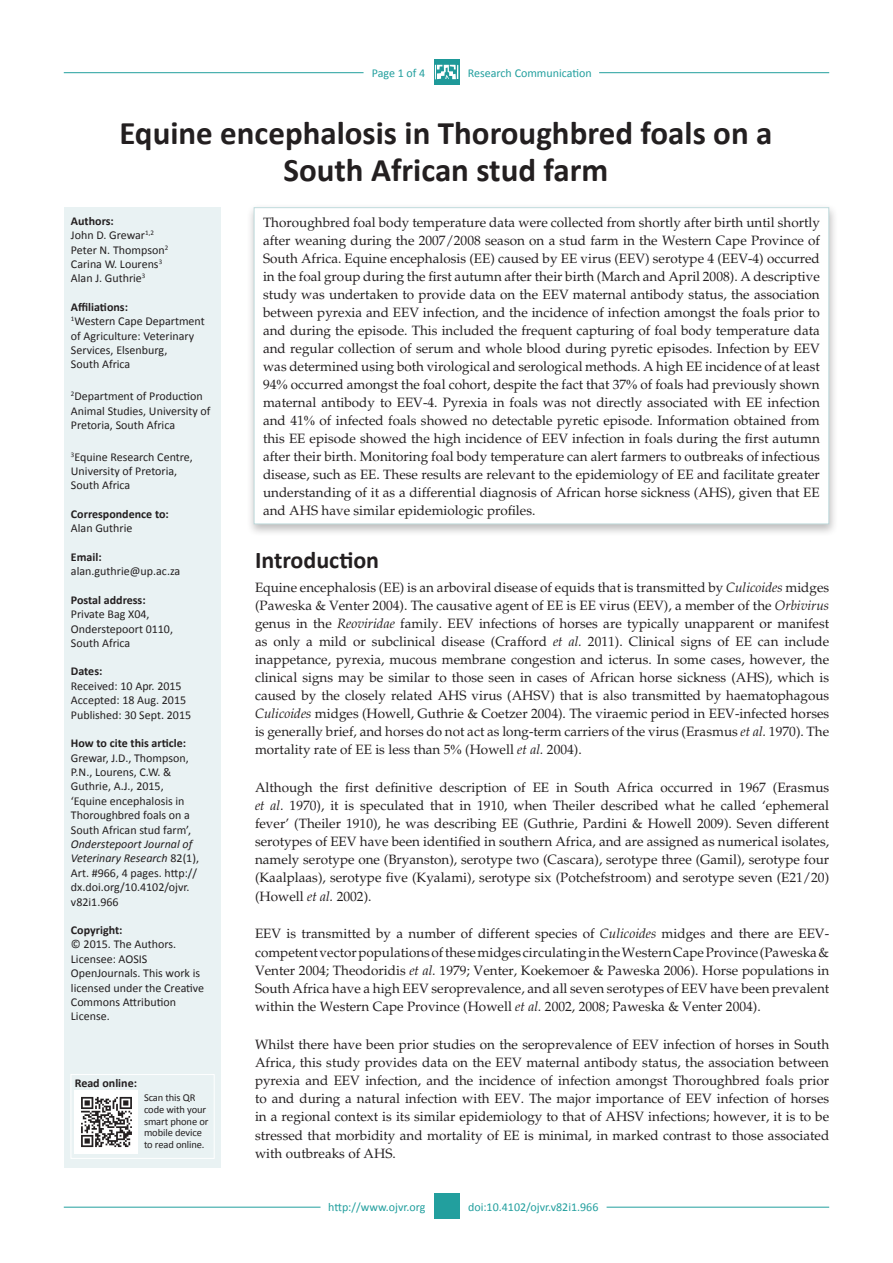
<style>
.page{position:relative;width:893px;height:1263px;background:#fff}
.page>*{position:absolute;margin:0;border:0;box-sizing:border-box;transform-origin:0 0}
.Article_Title{font:700 33px/37.5px "Calibri";color:#231f20;text-align:center}
._1{font:700 24px "Calibri";color:#231f20}
.Text{font:13.5px/18.1px "Palatino";color:#231f20;text-align:justify}
.Abstract_Text{font:13.5px/18px "Palatino";color:#231f20;text-align:justify}
.Text1{font:13.5px/18px "Palatino";color:#231f20;text-align:justify}
.Sidebar_text{font:12px/14.4px "Calibri";color:#231f20}
.Sidebar_text1{font:12px/14.4px "Calibri";color:#231f20}
.Sidebar_head{font:700 12px "Calibri";color:#231f20}
.RRH_Bottom{font:12px "Calibri";color:#229f9e}
.RRH{font:12px "Calibri";color:#229f9e}
.LRH_Bottom{font:12px "Calibri";color:#229f9e}
.LRH{font:12px "Calibri";letter-spacing:-.005em;color:#229f9e}
.Sidebar_text-2{font:10.5px/11.6px "Calibri";letter-spacing:-.01em;color:#231f20}
.s1{font-style:italic}
.s2{font-family:"Times New Roman"}
</style>
<div class="page">
<div style="left:434px;top:59px;width:25px;height:26px;background:#1e9999"></div>
<svg style="left:435px;top:65px;width:23px;height:15px"></svg>
<div style="left:434px;top:1193px;width:25px;height:26px;background:#229f9e"></div>
<hr style="left:64px;top:1207px;width:257px;height:1px;background:#229f9e">
<hr style="left:607px;top:1207px;width:222px;height:1px;background:#229f9e">
<hr style="left:64px;top:72px;width:300px;height:1px;background:#229f9e">
<hr style="left:599px;top:72px;width:230px;height:1px;background:#229f9e">
<div style="left:246px;top:203px;width:592px;height:333px;background:#231f20;opacity:.3"></div>
<div style="left:254px;top:208px;width:575px;height:316px;background:#fff"></div>
<div style="left:65px;top:207px;width:156px;height:960px;background:#e9f2f3"></div>
<div style="left:71px;top:1074px;width:144px;height:85px;border:1px solid #fff"></div>
<img style="left:75px;top:1090px;width:63px;height:63px">
<p class="LRH" style="left:372px;top:65px;width:55px">Page 1 of 4</p>
<p class="RRH" style="left:468px;top:65px;width:125px">Research Communication</p>
<p class="Article_Title" style="left:119px;top:113px;width:655px">Equine encephalosis in Thoroughbred foals on a<br>South African stud farm</p>
<p class="Sidebar_head" style="left:71px;top:213px;width:44px">Authors:</p>
<p class="Sidebar_text" style="left:71px;top:228px;width:85px">John D. Grewar<sup>1,2</sup></p>
<p class="Sidebar_text" style="left:71px;top:242px;width:99px">Peter N. Thompson<sup>2</sup></p>
<p class="Sidebar_text" style="left:71px;top:257px;width:93px">Carina W. Lourens<sup>3</sup></p>
<p class="Sidebar_text" style="left:71px;top:271px;width:76px">Alan J. Guthrie<sup>3</sup></p>
<p class="Sidebar_head" style="left:71px;top:299px;width:59px">Affiliations:</p>
<p class="Sidebar_text" style="left:71px;top:314px;width:135px"><sup>1</sup>Western Cape Department of Agriculture: Veterinary<br>Services, Elsenburg,<br>South Africa</p>
<p class="Sidebar_text1" style="left:71px;top:389px;width:141px"><sup>2</sup>Department of Production<br>Animal Studies, University of<br>Pretoria, South Africa</p>
<p class="Sidebar_text1" style="left:71px;top:449px;width:123px"><sup>3</sup>Equine Research Centre,<br>University of Pretoria,<br>South Africa</p>
<p class="Sidebar_head" style="left:71px;top:506px;width:99px">Correspondence to:</p>
<p class="Sidebar_text" style="left:71px;top:521px;width:63px">Alan Guthrie</p>
<p class="Sidebar_head" style="left:71px;top:549px;width:32px">Email:</p>
<p class="Sidebar_text" style="left:71px;top:564px;width:111px">alan.guthrie@up.ac.za</p>
<p class="Sidebar_head" style="left:71px;top:592px;width:76px">Postal address:</p>
<p class="Sidebar_text" style="left:71px;top:607px;width:104px">Private Bag X04,<br>Onderstepoort 0110,<br>South Africa</p>
<p class="Sidebar_head" style="left:71px;top:664px;width:33px">Dates:</p>
<p class="Sidebar_text" style="left:71px;top:679px;width:112px">Received: 10 Apr. 2015</p>
<p class="Sidebar_text" style="left:71px;top:693px;width:117px">Accepted: 18 Aug. 2015</p>
<p class="Sidebar_text" style="left:71px;top:707px;width:122px">Published: 30 Sept. 2015</p>
<p class="Sidebar_head" style="left:71px;top:736px;width:117px">How to cite this article:</p>
<p class="Sidebar_text" style="left:71px;top:750px;width:130px">Grewar, J.D., Thompson,<br>P.N., Lourens, C.W. &amp;<br>Guthrie, A.J., 2015, ‘Equine encephalosis in<br>Thoroughbred foals on a<br>South African stud farm’,<br><span class="s1">Onderstepoort Journal of<br>Veterinary Research</span> 82(1),<br>Art. #966, 4 pages. http:// dx.doi.org/10.4102/ojvr. v82i1.966</p>
<p class="Sidebar_head" style="left:71px;top:922px;width:53px">Copyright:</p>
<p class="Sidebar_text" style="left:71px;top:937px;width:135px">© 2015. The Authors.<br>Licensee: AOSIS<br>OpenJournals. This work is licensed under the Creative<br>Commons Attribution<br>License.</p>
<p class="Sidebar_head" style="left:75px;top:1075px;width:64px">Read online:</p>
<p class="Sidebar_text-2" style="left:144px;top:1092px;width:66px">Scan this QR code with your smart phone or mobile device to read online.</p>
<p class="Abstract_Text" style="left:263px;top:214px;width:558px">Thoroughbred foal body temperature data were collected from shortly after birth until shortly after weaning during the 2007/2008 season on a stud farm in the Western Cape Province of South Africa. Equine encephalosis (EE) caused by EE virus (EEV) serotype 4 (EEV-4) occurred in the foal group during the first autumn after their birth (March and April 2008). A descriptive study was undertaken to provide data on the EEV maternal antibody status, the association between pyrexia and EEV infection, and the incidence of infection amongst the foals prior to and during the episode. This included the frequent capturing of foal body temperature data and regular collection of serum and whole blood during pyretic episodes. Infection by EEV was determined using both virological and serological methods. A high EE incidence of at least 94<span class="s2">%</span> occurred amongst the foal cohort, despite the fact that 37<span class="s2">%</span> of foals had previously shown maternal antibody to EEV-4. Pyrexia in foals was not directly associated with EE infection and 41<span class="s2">%</span> of infected foals showed no detectable pyretic episode. Information obtained from this EE episode showed the high incidence of EEV infection in foals during the first autumn after their birth. Monitoring foal body temperature can alert farmers to outbreaks of infectious disease, such as EE. These results are relevant to the epidemiology of EE and facilitate greater understanding of it as a differential diagnosis of African horse sickness (AHS), given that EE and AHS have similar epidemiologic profiles.</p>
<p class="_1" style="left:255px;top:545px;width:126px">Introduction</p>
<p class="Text1" style="left:255px;top:578px;width:576px">Equine encephalosis (EE) is an arboviral disease of equids that is transmitted by <span class="s1">Culicoides</span> midges (Paweska &amp; Venter 2004). The causative agent of EE is EE virus (EEV), a member of the <span class="s1">Orbivirus </span>genus in the <span class="s1">Reoviridae</span> family. EEV infections of horses are typically unapparent or manifest as only a mild or subclinical disease (Crafford <span class="s1">et al.</span> 2011). Clinical signs of EE can include inappetance, pyrexia, mucous membrane congestion and icterus. In some cases, however, the clinical signs may be similar to those seen in cases of African horse sickness (AHS), which is caused by the closely related AHS virus (AHSV) that is also transmitted by haematophagous <span class="s1">Culicoides</span> midges (Howell, Guthrie &amp; Coetzer 2004). The viraemic period in EEV-infected horses is generally brief, and horses do not act as long-term carriers of the virus (Erasmus <span class="s1">et al.</span> 1970). The mortality rate of EE is less than 5<span class="s2">%</span> (Howell <span class="s1">et al.</span> 2004).</p>
<p class="Text" style="left:255px;top:778px;width:576px">Although the first definitive description of EE in South Africa occurred in 1967 (Erasmus <span class="s1">et al.</span> 1970), it is speculated that in 1910, when Theiler described what he called ‘ephemeral fever’ (Theiler 1910), he was describing EE (Guthrie, Pardini &amp; Howell 2009). Seven different serotypes of EEV have been identified in southern Africa, and are assigned as numerical isolates, namely serotype one (Bryanston), serotype two (Cascara), serotype three (Gamil), serotype four (Kaalplaas), serotype five (Kyalami), serotype six (Potchefstroom) and serotype seven (E21/20) (Howell <span class="s1">et al.</span> 2002).</p>
<p class="Text" style="left:255px;top:925px;width:576px">EEV is transmitted by a number of different species of <span class="s1">Culicoides</span> midges and there are EEV&shy;competent vector populations of these midges circulating in the Western Cape Province (Paweska &amp; Venter 2004; Theodoridis <span class="s1">et al.</span> 1979; Venter, Koekemoer &amp; Paweska 2006). Horse populations in South Africa have a high EEV seroprevalence, and all seven serotypes of EEV have been prevalent within the Western Cape Province (Howell <span class="s1">et al.</span> 2002, 2008; Paweska &amp; Venter 2004).</p>
<p class="Text" style="left:255px;top:1035px;width:576px">Whilst there have been prior studies on the seroprevalence of EEV infection of horses in South Africa, this study provides data on the EEV maternal antibody status, the association between pyrexia and EEV infection, and the incidence of infection amongst Thoroughbred foals prior to and during a natural infection with EEV. The major importance of EEV infection of horses in a regional context is its similar epidemiology to that of AHSV infections; however, it is to be stressed that morbidity and mortality of EE is minimal, in marked contrast to those associated with outbreaks of AHS.</p>
<p class="LRH_Bottom" style="left:328px;top:1199px;width:99px">http://www.ojvr.org</p>
<p class="RRH_Bottom" style="left:468px;top:1199px;width:132px">doi:10.4102/ojvr.v82i1.966</p>
</div>
